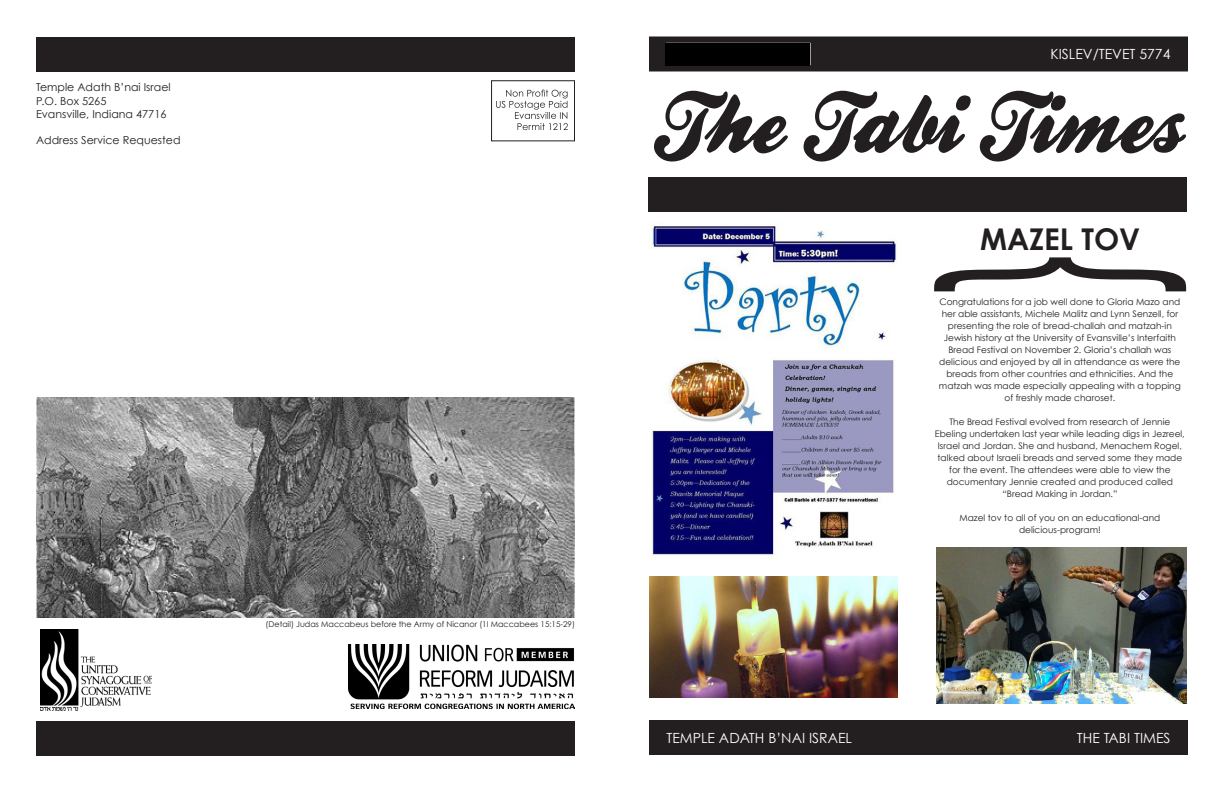
<style>
.page{position:relative;width:1224px;height:792px;background:#fff}
.page>*{position:absolute;margin:0;border:0;box-sizing:border-box;transform-origin:0 0}
.t1{font:700 30px "Century Gothic";color:#231f20}
.t2{font:14px "Century Gothic";color:#fff}
.t3{font:11px "Century Gothic";color:#231f20}
.Paragraph_Style_2{font:9px/12px "Century Gothic";color:#231f20;text-align:center}
.Paragraph_Style_2-2{font:8px "Century Gothic";color:#231f20}
</style>
<div class="page">
<div style="left:649px;top:37px;width:539px;height:34px;background:#231f20"></div>
<div style="left:649px;top:720px;width:539px;height:36px;background:#231f20"></div>
<div style="left:648px;top:177px;width:539px;height:35px;background:#231f20"></div>
<div style="left:36px;top:37px;width:539px;height:35px;background:#231f20"></div>
<div style="left:36px;top:721px;width:539px;height:35px;background:#231f20"></div>
<img style="left:348px;top:644px;width:227px;height:65px">
<div style="left:491px;top:80px;width:84px;height:61px;border:1px solid #231f20"></div>
<svg style="left:496px;top:90px;width:72px;height:40px"></svg>
<img style="left:41px;top:629px;width:110px;height:82px">
<img style="left:36px;top:397px;width:539px;height:221px">
<svg style="left:654px;top:91px;width:532px;height:71px"></svg>
<img style="left:650px;top:224px;width:248px;height:334px">
<svg style="left:934px;top:257px;width:252px;height:34px"></svg>
<img style="left:936px;top:547px;width:250px;height:156px">
<img style="left:649px;top:576px;width:249px;height:122px">
<div style="left:665px;top:44px;width:145px;height:22px;background:#000"></div>
<p class="t3" style="left:36px;top:81px;width:136px">Temple Adath B’nai Israel</p>
<p class="t3" style="left:36px;top:94px;width:72px">P.O. Box 5265</p>
<p class="t3" style="left:36px;top:107px;width:132px">Evansville, Indiana 47716</p>
<p class="t3" style="left:36px;top:134px;width:146px">Address Service Requested</p>
<p class="Paragraph_Style_2-2" style="left:266px;top:619px;width:311px">(Detail) Judas Maccabeus before the Army of Nicanor (1I Maccabees 15:15-29)</p>
<p class="t2" style="left:1050px;top:46px;width:121px">KISLEV/TEVET 5774</p>
<p class="t1" style="left:980px;top:221px;width:162px">MAZEL TOV</p>
<p class="Paragraph_Style_2" style="left:939px;top:296px;width:243px">Congratulations for a job well done to Gloria Mazo and her able assistants, Michele Malitz and Lynn Senzell, for presenting the role of bread-challah and matzah-in</p>
<p class="Paragraph_Style_2" style="left:939px;top:332px;width:243px">Jewish history at the University of Evansville’s Interfaith Bread Festival on November 2. Gloria’s challah was delicious and enjoyed by all in attendance as were the breads from other countries and ethnicities. And the matzah was made especially appealing with a topping of freshly made charoset.</p>
<p class="Paragraph_Style_2" style="left:949px;top:416px;width:222px">The Bread Festival evolved from research of Jennie</p>
<p class="Paragraph_Style_2" style="left:935px;top:428px;width:251px">Ebeling undertaken last year while leading digs in Jezreel, Israel and Jordan. She and husband, Menachem Rogel, talked about Israeli breads and served some they made for the event. The attendees were able to view the</p>
<p class="Paragraph_Style_2" style="left:947px;top:476px;width:228px">documentary Jennie created and produced called “Bread Making in Jordan.”</p>
<p class="Paragraph_Style_2" style="left:960px;top:512px;width:202px">Mazel tov to all of you on an educational-and</p>
<p class="Paragraph_Style_2" style="left:1019px;top:524px;width:83px">delicious-program!</p>
<p class="t2" style="left:667px;top:729px;width:187px">TEMPLE ADATH B’NAI ISRAEL</p>
<p class="t2" style="left:1077px;top:729px;width:95px">THE TABI TIMES</p>
</div>
